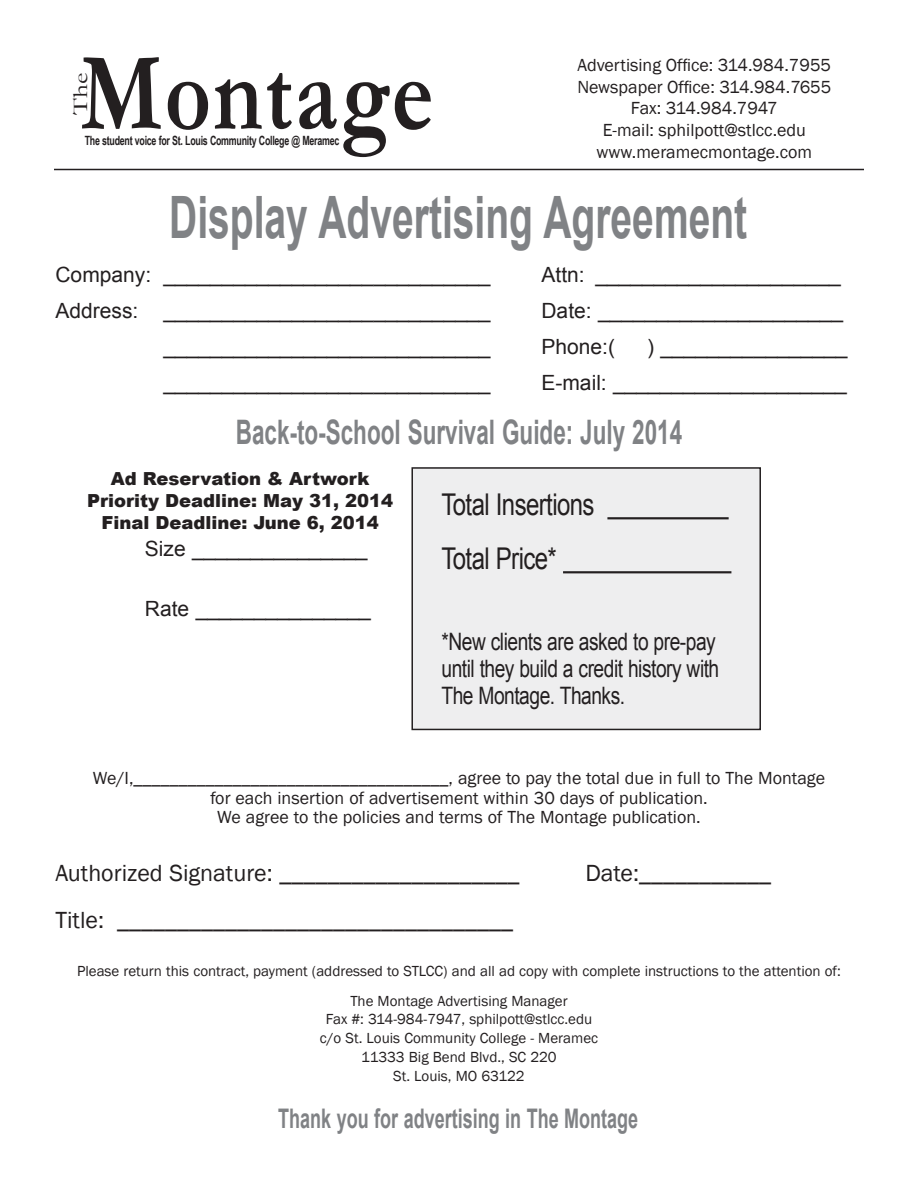
<style>
.page{position:relative;width:918px;height:1188px;background:#fff}
.page>*{position:absolute;margin:0;border:0;box-sizing:border-box;transform-origin:0 0}
.t1{font:700 112.5px "Garamond";letter-spacing:.02em;color:#231f20;scale:.8 1}
.t2{font:700 58.5px "Arial";color:#808285;scale:.67 1}
.t3{font:700 33.75px "Arial";color:#808285;scale:.67 1}
.t4{font:30px "Arial";letter-spacing:-.025em;color:#231f20;scale:.8 1}
.t5{font:700 27px "Arial";color:#808285;scale:.67 1}
.t6{font:24px "Franklin Gothic";color:#231f20}
.t7{font:24px/27px "Arial";letter-spacing:-.025em;color:#231f20;scale:.8 1}
.t8{font:21px "Arial";color:#231f20}
.t9{font:21px "Garamond";color:#231f20;scale:1.3 1}
.t10{font:18px "Franklin Gothic";color:#231f20}
.t11{font:900 18px/21.6px "Arial";color:#231f20;text-align:center}
.t12{font:15px "Franklin Gothic";color:#231f20}
.t13{font:700 12.75px "Arial Narrow";letter-spacing:-.025em;color:#231f20;scale:.85 1}
</style>
<div class="page">
<div style="left:412px;top:468px;width:348px;height:261px;background:#eeeeef"></div>
<hr style="left:607px;top:517px;width:122px;height:2px;background:#231f20">
<hr style="left:563px;top:571px;width:168px;height:2px;background:#231f20">
<div style="left:411px;top:467px;width:350px;height:263px;border:2px solid #231f20"></div>
<hr style="left:54px;top:169px;width:810px;height:1px;background:#231f20">
<p class="t1" style="left:80px;top:26px;width:444px">Montage</p>
<p class="t10" style="left:578px;top:54px;width:255px">Advertising Office: 314.984.7955</p>
<p class="t10" style="left:577px;top:76px;width:255px">Newspaper Office: 314.984.7655</p>
<p class="t10" style="left:631px;top:97px;width:148px">Fax: 314.984.7947</p>
<p class="t10" style="left:603px;top:119px;width:205px">E-mail: sphilpott@stlcc.edu</p>
<p class="t10" style="left:597px;top:140px;width:217px">www.meramecmontage.com</p>
<p class="t2" style="left:169px;top:179px;width:864px">Display Advertising Agreement</p>
<p class="t9" style="left:68px;top:115px;width:34px;rotate:-90deg">The</p>
<p class="t13" style="left:85px;top:131px;width:301px">The student voice for St. Louis Community College @ Meramec</p>
<p class="t8" style="left:56px;top:260px;width:436px">Company: ____________________________</p>
<p class="t8" style="left:542px;top:260px;width:301px">Attn: _____________________</p>
<p class="t8" style="left:56px;top:296px;width:436px">Address: ____________________________</p>
<p class="t8" style="left:542px;top:296px;width:303px">Date: _____________________</p>
<p class="t8" style="left:164px;top:332px;width:328px">____________________________</p>
<p class="t8" style="left:542px;top:332px;width:75px">Phone:(</p>
<p class="t8" style="left:647px;top:332px;width:202px">) ________________</p>
<p class="t8" style="left:542px;top:368px;width:307px">E-mail: ____________________</p>
<p class="t3" style="left:236px;top:410px;width:668px">Back-to-School Survival Guide: July 2014</p>
<p class="t8" style="left:164px;top:368px;width:328px">____________________________</p>
<p class="t11" style="left:87px;top:468px;width:307px">Ad Reservation &amp; Artwork<br>Priority Deadline: May 31, 2014</p>
<p class="t11" style="left:101px;top:511px;width:279px">Final Deadline: June 6, 2014</p>
<p class="t8" style="left:145px;top:535px;width:224px">Size _______________</p>
<p class="t8" style="left:145px;top:595px;width:227px">Rate _______________</p>
<p class="t4" style="left:441px;top:485px;width:193px">Total Insertions</p>
<p class="t4" style="left:441px;top:539px;width:146px">Total Price*</p>
<p class="t7" style="left:441px;top:628px;width:349px">*New clients are asked to pre-pay until they build a credit history with<br>The Montage. Thanks.</p>
<p class="t10" style="left:93px;top:767px;width:734px">We/I,___________________________________, agree to pay the total due in full to The Montage</p>
<p class="t10" style="left:210px;top:787px;width:499px">for each insertion of advertisement within 30 days of publication.</p>
<p class="t10" style="left:217px;top:806px;width:485px">We agree to the policies and terms of The Montage publication.</p>
<p class="t6" style="left:56px;top:858px;width:465px">Authorized Signature: ____________________</p>
<p class="t6" style="left:585px;top:858px;width:187px">Date:___________</p>
<p class="t6" style="left:56px;top:905px;width:459px">Title: _________________________________</p>
<p class="t12" style="left:77px;top:961px;width:765px">Please return this contract, payment (addressed to STLCC) and all ad copy with complete instructions to the attention of:</p>
<p class="t12" style="left:350px;top:991px;width:219px">The Montage Advertising Manager</p>
<p class="t12" style="left:326px;top:1010px;width:268px">Fax #: 314-984-7947, sphilpott@stlcc.edu</p>
<p class="t12" style="left:320px;top:1029px;width:280px">c/o St. Louis Community College - Meramec</p>
<p class="t12" style="left:361px;top:1048px;width:197px">11333 Big Bend Blvd., SC 220</p>
<p class="t12" style="left:393px;top:1066px;width:133px">St. Louis, MO 63122</p>
<p class="t5" style="left:278px;top:1101px;width:539px">Thank you for advertising in The Montage</p>
</div>
